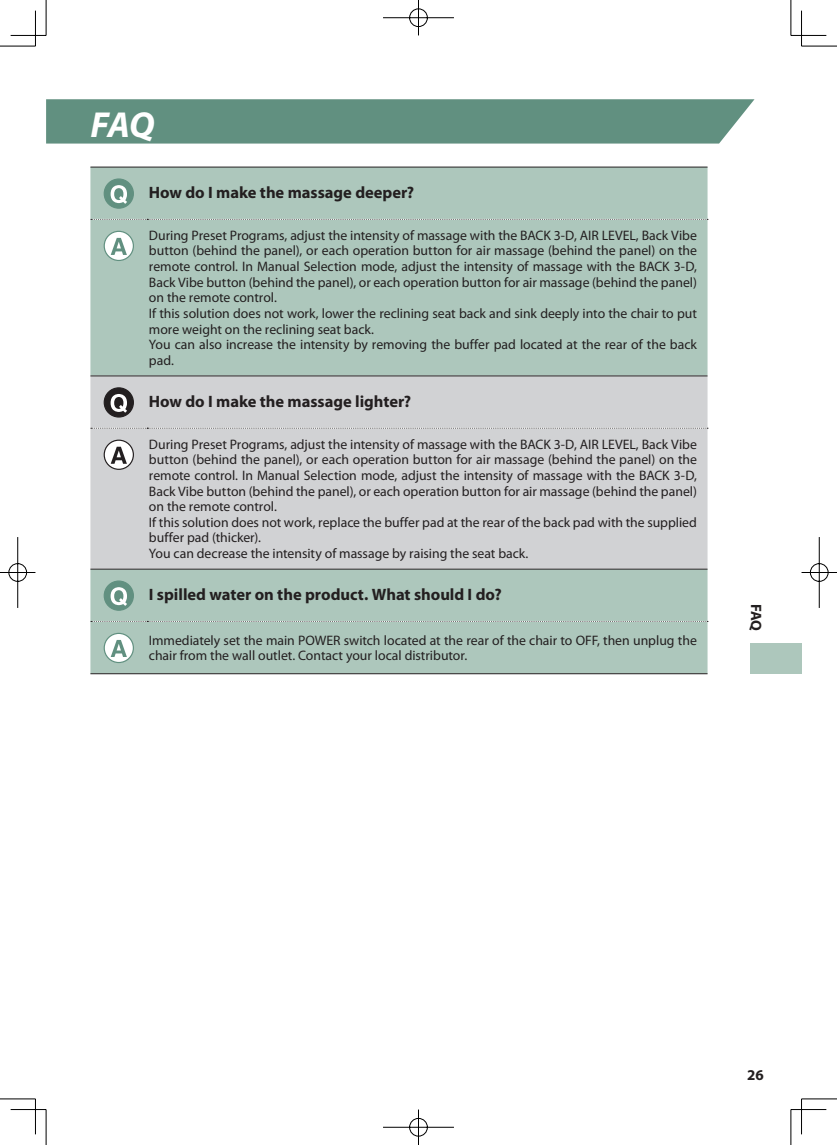
<style>
.page{position:relative;width:837px;height:1145px;background:#fff}
.page>*{position:absolute;margin:0;border:0;box-sizing:border-box;transform-origin:0 0}
.t1{font:italic 700 36.25px "Myriad Pro";color:#fff}
.t2{font:700 16.5px "Myriad Pro";color:#231f20}
.t3{font:700 15px "Myriad Pro";color:#231f20}
.t4{font:13.75px/15.6px "Myriad Pro";color:#231f20}
</style>
<div class="page">
<div style="left:46px;top:99px;width:708px;height:45px;background:#619080"></div>
<div style="left:749px;top:643px;width:52px;height:30px;background:#adc7bc"></div>
<div style="left:90px;top:168px;width:617px;height:207px;background:#adc7bc"></div>
<hr style="left:90px;top:167px;width:57px;height:1px;background:#231f20">
<hr style="left:147px;top:167px;width:560px;height:1px;background:#231f20">
<svg style="left:91px;top:219px;width:616px;height:1px"></svg>
<div style="left:104px;top:179px;width:29px;height:29px;background:#619080;border-radius:50%"></div>
<div style="left:104px;top:178px;width:30px;height:31px;border:1px solid #619080;border-radius:50%"></div>
<svg style="left:111px;top:185px;width:16px;height:19px"></svg>
<svg style="left:104px;top:231px;width:29px;height:29px"></svg>
<div style="left:104px;top:231px;width:30px;height:30px;border:1px solid #619080;border-radius:50%"></div>
<svg style="left:111px;top:238px;width:16px;height:17px"></svg>
<div style="left:90px;top:376px;width:617px;height:192px;background:#d1d2d4"></div>
<hr style="left:90px;top:375px;width:57px;height:1px;background:#231f20">
<hr style="left:147px;top:375px;width:560px;height:1px;background:#231f20">
<svg style="left:91px;top:428px;width:616px;height:1px"></svg>
<div style="left:104px;top:388px;width:29px;height:29px;background:#231f20;border-radius:50%"></div>
<div style="left:104px;top:387px;width:30px;height:30px;border:1px solid #231f20;border-radius:50%"></div>
<svg style="left:111px;top:394px;width:16px;height:19px"></svg>
<svg style="left:104px;top:440px;width:29px;height:29px"></svg>
<div style="left:104px;top:439px;width:30px;height:31px;border:1px solid #231f20;border-radius:50%"></div>
<svg style="left:111px;top:447px;width:16px;height:17px"></svg>
<div style="left:90px;top:569px;width:617px;height:104px;background:#adc7bc"></div>
<hr style="left:90px;top:568px;width:617px;height:1px;background:#231f20">
<hr style="left:90px;top:673px;width:57px;height:1px;background:#231f20">
<hr style="left:147px;top:673px;width:560px;height:1px;background:#231f20">
<svg style="left:91px;top:621px;width:616px;height:1px"></svg>
<div style="left:104px;top:581px;width:29px;height:29px;background:#619080;border-radius:50%"></div>
<div style="left:104px;top:580px;width:30px;height:31px;border:1px solid #619080;border-radius:50%"></div>
<svg style="left:111px;top:587px;width:16px;height:19px"></svg>
<div style="left:104px;top:633px;width:29px;height:29px;background:#fff;border-radius:50%"></div>
<div style="left:104px;top:633px;width:30px;height:30px;border:1px solid #619080;border-radius:50%"></div>
<svg style="left:111px;top:640px;width:16px;height:17px"></svg>
<hr style="left:0;top:46px;width:35px;height:1px;background:#000">
<hr style="left:801px;top:46px;width:35px;height:1px;background:#000">
<hr style="left:0;top:1098px;width:35px;height:1px;background:#000">
<hr style="left:801px;top:1098px;width:35px;height:1px;background:#000">
<hr style="left:46px;top:0;width:1px;height:35px;background:#000">
<hr style="left:46px;top:1109px;width:1px;height:35px;background:#000">
<hr style="left:790px;top:0;width:1px;height:35px;background:#000">
<hr style="left:790px;top:1109px;width:1px;height:35px;background:#000">
<hr style="left:11px;top:35px;width:35px;height:1px;background:#000">
<hr style="left:790px;top:35px;width:36px;height:1px;background:#000">
<hr style="left:11px;top:1109px;width:35px;height:1px;background:#000">
<hr style="left:790px;top:1109px;width:36px;height:1px;background:#000">
<hr style="left:35px;top:11px;width:1px;height:35px;background:#000">
<hr style="left:35px;top:1098px;width:1px;height:36px;background:#000">
<hr style="left:801px;top:11px;width:1px;height:35px;background:#000">
<hr style="left:801px;top:1098px;width:1px;height:36px;background:#000">
<svg style="left:383px;top:0;width:71px;height:36px"></svg>
<svg style="left:383px;top:1109px;width:71px;height:35px"></svg>
<svg style="left:0;top:537px;width:36px;height:71px"></svg>
<svg style="left:801px;top:537px;width:35px;height:71px"></svg>
<h1 class="t1" style="left:90px;top:111px;width:66px">FAQ</h1>
<p class="t2" style="left:149px;top:186px;width:267px">How do I make the massage deeper?</p>
<p class="t4" style="left:149px;top:228px;width:549px">During Preset Programs, adjust the intensity of massage with the BACK 3-D, AIR LEVEL, Back Vibe button (behind the panel), or each operation button for air massage (behind the panel) on the remote control. In Manual Selection mode, adjust the intensity of massage with the BACK 3-D, Back Vibe button (behind the panel), or each operation button for air massage (behind the panel) on the remote control.<br>If this solution does not work, lower the reclining seat back and sink deeply into the chair to put more weight on the reclining seat back.<br>You can also increase the intensity by removing the buffer pad located at the rear of the back pad.</p>
<p class="t2" style="left:149px;top:395px;width:263px">How do I make the massage lighter?</p>
<p class="t4" style="left:149px;top:437px;width:549px">During Preset Programs, adjust the intensity of massage with the BACK 3-D, AIR LEVEL, Back Vibe button (behind the panel), or each operation button for air massage (behind the panel) on the remote control. In Manual Selection mode, adjust the intensity of massage with the BACK 3-D, Back Vibe button (behind the panel), or each operation button for air massage (behind the panel) on the remote control.<br>If this solution does not work, replace the buffer pad at the rear of the back pad with the supplied buffer pad (thicker).<br>You can decrease the intensity of massage by raising the seat back.</p>
<p class="t2" style="left:149px;top:588px;width:354px">I spilled water on the product. What should I do?</p>
<p class="t4" style="left:149px;top:633px;width:549px">Immediately set the main POWER switch located at the rear of the chair to OFF, then unplug the chair from the wall outlet. Contact your local distributor.</p>
<p class="t3" style="left:761px;top:603px;width:29px;rotate:90deg">FAQ</p>
<p class="t3" style="left:746px;top:1068px;width:18px">26</p>
</div>
